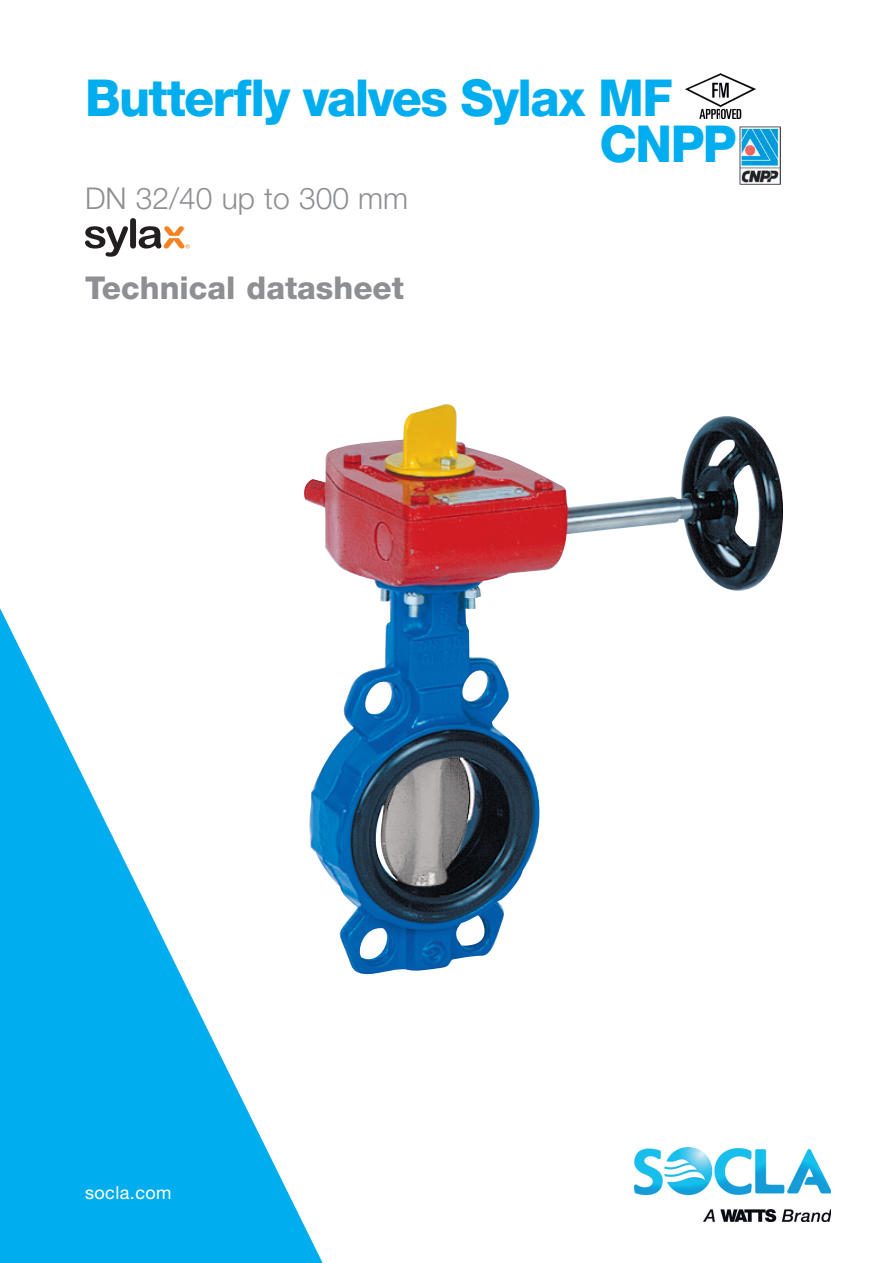
<style>
.page{position:relative;width:893px;height:1263px;background:#fff}
.page>*{position:absolute;margin:0;border:0;box-sizing:border-box;transform-origin:0 0}
.t1{font:800 51px/46.5px "Helvetica Neue LT Std";letter-spacing:-.035em;color:#00aeef}
.t2{font:800 31.5px "Helvetica Neue LT Std";color:#8d8f92}
.t3{font:300 30px "Helvetica Neue LT Std";color:#8d8f92}
.t4{font:18px "Helvetica Neue LT Std";letter-spacing:.025em;color:#fff}
</style>
<div class="page">
<img style="left:634px;top:1147px;width:196px;height:75px">
<svg style="left:0;top:608px;width:323px;height:655px;fill:#00aeef"></svg>
<img style="left:303px;top:404px;width:480px;height:576px">
<svg style="left:85px;top:218px;width:105px;height:39px"></svg>
<img style="left:685px;top:74px;width:70px;height:44px">
<img style="left:739px;top:127px;width:42px;height:57px">
<p class="t1" style="left:599px;top:74px;width:139px;text-indent:-514px">Butterfly valves Sylax MF<br>CNPP</p>
<p class="t3" style="left:85px;top:180px;width:325px">DN 32/40 up to 300 mm</p>
<p class="t2" style="left:85px;top:269px;width:321px">Technical datasheet</p>
<p class="t4" style="left:85px;top:1182px;width:88px">socla.com</p>
</div>
